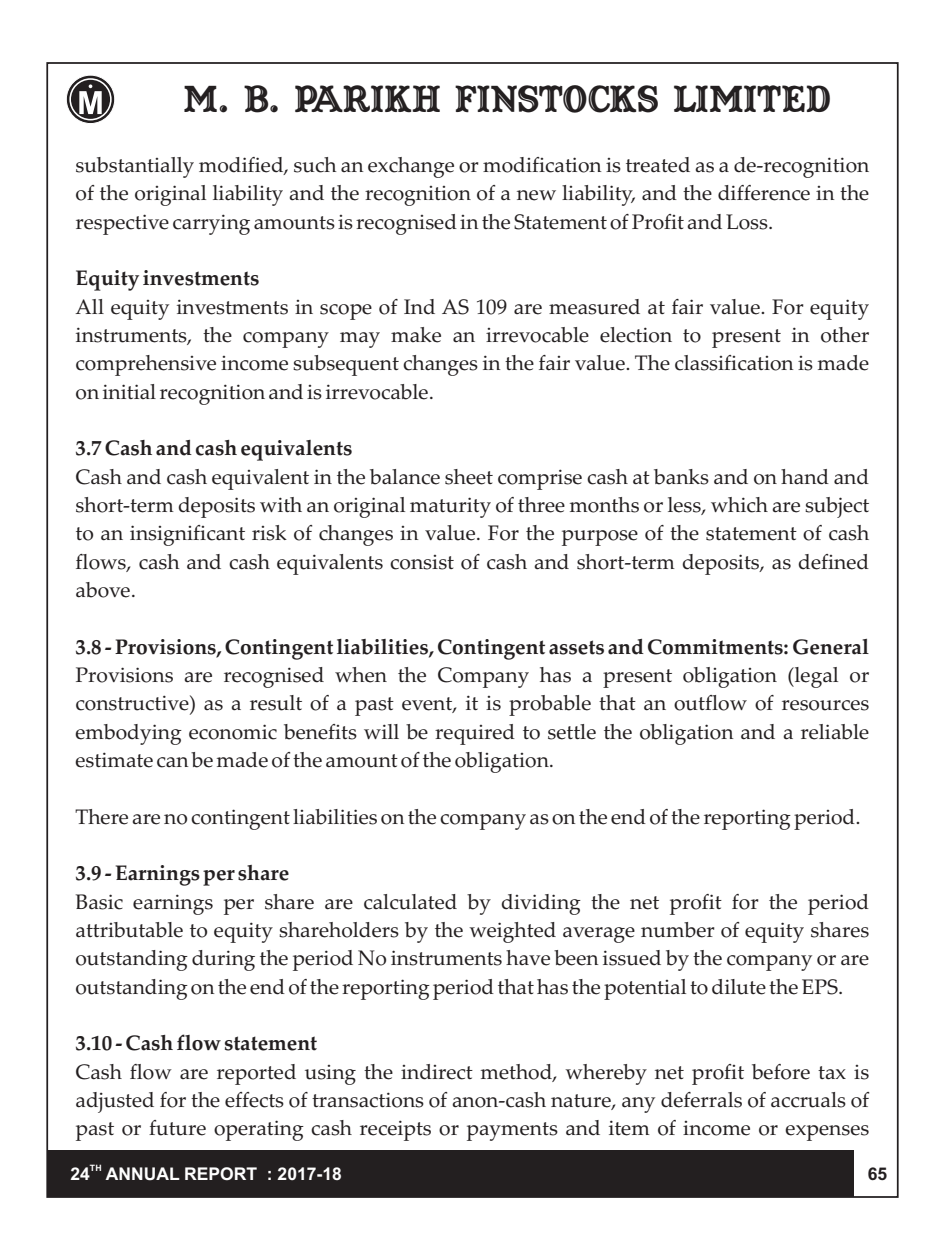
<style>
.page{position:relative;width:945px;height:1260px;background:#fff}
.page>*{position:absolute;margin:0;border:0;box-sizing:border-box;transform-origin:0 0}
.t1{font:35.88px "Captain Howdy";color:#231f20}
.t2{font:21px/28.3px "Palatino Linotype";color:#231f20;text-align:justify}
.t3{font:700 21px "Palatino Linotype";color:#231f20}
.t4{font:700 17.5px "Arial";color:#fff}
.t5{font:700 17.5px "Arial";color:#231f20}
.t6{font:700 8.75px "Arial";color:#fff}
</style>
<div class="page">
<div style="left:47px;top:1150px;width:851px;height:47px;background:#231f20"></div>
<div style="left:854px;top:1150px;width:44px;height:47px;background:#fff"></div>
<svg style="left:66px;top:75px;width:49px;height:49px"></svg>
<div style="left:69px;top:78px;width:43px;height:42px;border:2px solid #fff;border-radius:50%"></div>
<svg style="left:79px;top:84px;width:23px;height:30px"></svg>
<h1 class="t1" style="left:184px;top:77px;width:648px">M. B. PARIKH FINSTOCKS LIMITED</h1>
<p class="t2" style="left:76px;top:153px;width:795px">substantially modified, such an exchange or modification is treated as a de-recognition of the original liability and the recognition of a new liability, and the difference in the respective carrying amounts is recognised in the Statement of Profit and Loss.</p>
<p class="t3" style="left:76px;top:270px;width:185px">Equity investments</p>
<p class="t2" style="left:76px;top:295px;width:795px">All equity investments in scope of Ind AS 109 are measured at fair value. For equity instruments, the company may make an irrevocable election to present in other comprehensive income subsequent changes in the fair value. The classification is made on initial recognition and is irrevocable.</p>
<p class="t3" style="left:76px;top:440px;width:278px">3.7 Cash and cash equivalents</p>
<p class="t2" style="left:76px;top:465px;width:795px">Cash and cash equivalent in the balance sheet comprise cash at banks and on hand and short-term deposits with an original maturity of three months or less, which are subject to an insignificant risk of changes in value. For the purpose of the statement of cash flows, cash and cash equivalents consist of cash and short-term deposits, as defined above.</p>
<p class="t3" style="left:76px;top:638px;width:795px">3.8 - Provisions, Contingent liabilities, Contingent assets and Commitments: General</p>
<p class="t2" style="left:76px;top:663px;width:795px">Provisions are recognised when the Company has a present obligation (legal or constructive) as a result of a past event, it is probable that an outflow of resources embodying economic benefits will be required to settle the obligation and a reliable estimate can be made of the amount of the obligation.</p>
<p class="t2" style="left:76px;top:805px;width:787px">There are no contingent liabilities on the company as on the end of the reporting period.</p>
<p class="t3" style="left:76px;top:865px;width:215px">3.9 - Earnings per share</p>
<p class="t2" style="left:76px;top:890px;width:795px">Basic earnings per share are calculated by dividing the net profit for the period attributable to equity shareholders by the weighted average number of equity shares outstanding during the period No instruments have been issued by the company or are outstanding on the end of the reporting period that has the potential to dilute the EPS.</p>
<p class="t3" style="left:76px;top:1035px;width:243px">3.10 - Cash flow statement</p>
<p class="t2" style="left:76px;top:1060px;width:795px">Cash flow are reported using the indirect method, whereby net profit before tax is adjusted for the effects of transactions of anon-cash nature, any deferrals of accruals of past or future operating cash receipts or payments and item of income or expenses</p>
<p class="t6" style="left:90px;top:1165px;width:13px">TH</p>
<p class="t4" style="left:71px;top:1167px;width:273px">24 ANNUAL REPORT : 2017-18</p>
<p class="t5" style="left:868px;top:1167px;width:21px">65</p>
</div>
